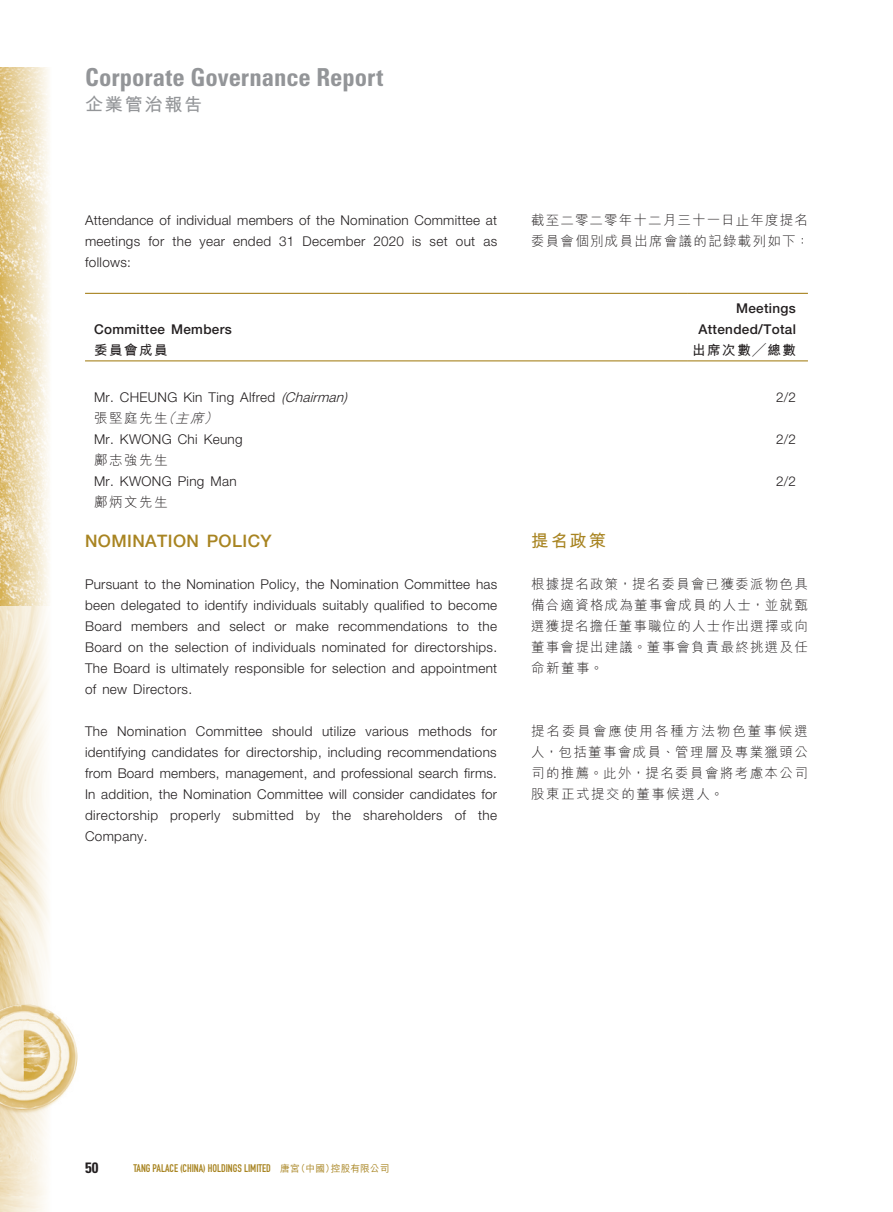
<style>
.page{position:relative;width:893px;height:1212px;background:#fff}
.page>*{position:absolute;margin:0;border:0;box-sizing:border-box;transform-origin:0 0}
.t1{font:700 condensed 24.75px "Univers LT Std";color:#939598}
.t2{font:700 18px "M Hei HK";letter-spacing:.105em;color:#939598}
._03_H1{font:500 17.25px "Helvetica Neue LT Std";letter-spacing:.025em;color:#a88421}
._03_H1-2{font:700 17.25px "M Hei HK";color:#a88421}
.t3{font:700 condensed 15px "Univers LT Std";color:#231f20}
._01_Body_Text{font:300 13.5px/21px "Helvetica Neue LT Std";letter-spacing:.025em;color:#231f20;text-align:justify}
._01_Body_Text-2{font:300 13.5px/21px "M Hei HK";letter-spacing:.095em;color:#231f20;text-align:justify}
._15_Table_Stub{font:300 13.5px "Helvetica Neue LT Std";letter-spacing:.025em;color:#231f20}
._01_Body_Text-3{font:500 13.5px "Helvetica Neue LT Std";letter-spacing:.025em;color:#231f20}
._15_Table_Stub-2{font:300 13.5px "M Hei HK";letter-spacing:.115em;color:#231f20}
._15_Table_Stub-3{font:500 13.5px "Helvetica Neue LT Std";letter-spacing:.025em;color:#231f20}
._01_Body_Text-4{font:700 13.5px "M Hei HK";letter-spacing:.115em;color:#231f20}
._15_Table_Stub-4{font:700 13.5px "M Hei HK";letter-spacing:.115em;color:#231f20}
.t4{font:10.95px "DIN Engschrift Std";color:#a88421}
.s1{font-style:italic}
.s2{font-family:"M Hei HK";font-weight:500;font-size:9.75px}
</style>
<div class="page">
<img style="left:0;top:68px;width:49px;height:1144px">
<img style="left:0;top:948px;width:78px;height:224px">
<hr style="left:85px;top:293px;width:603px;height:1px;background:#a88421">
<hr style="left:688px;top:293px;width:120px;height:1px;background:#a88421">
<hr style="left:85px;top:360px;width:603px;height:1px;background:#a88421">
<hr style="left:688px;top:360px;width:120px;height:1px;background:#a88421">
<h1 class="t1" style="left:85px;top:62px;width:300px">Corporate Governance Report</h1>
<h2 class="t2" style="left:85px;top:91px;width:118px">企業管治報告</h2>
<p class="_01_Body_Text" style="left:85px;top:209px;width:414px">Attendance of individual members of the Nomination Committee at meetings for the year ended 31 December 2020 is set out as follows:</p>
<p class="_15_Table_Stub-3" style="left:94px;top:321px;width:139px">Committee Members</p>
<p class="_01_Body_Text-2" style="left:531px;top:209px;width:280px">截至二零二零年十二月三十一日止年度提名委員會個別成員出席會議的記錄載列如下：</p>
<p class="_01_Body_Text-3" style="left:736px;top:300px;width:61px">Meetings</p>
<p class="_01_Body_Text-3" style="left:698px;top:321px;width:99px">Attended/Total</p>
<p class="_15_Table_Stub-4" style="left:94px;top:340px;width:75px">委員會成員</p>
<p class="_01_Body_Text-4" style="left:692px;top:340px;width:105px">出席次數╱總數</p>
<p class="_15_Table_Stub" style="left:94px;top:389px;width:255px">Mr. CHEUNG Kin Ting Alfred <span class="s1">(Chairman)</span></p>
<p class="_01_Body_Text" style="left:776px;top:386px;width:21px">2/2</p>
<p class="_15_Table_Stub-2" style="left:94px;top:408px;width:130px">張堅庭先生<span class="s1">（主席）</span></p>
<p class="_15_Table_Stub" style="left:94px;top:431px;width:150px">Mr. KWONG Chi Keung</p>
<p class="_01_Body_Text" style="left:776px;top:428px;width:21px">2/2</p>
<p class="_15_Table_Stub-2" style="left:94px;top:450px;width:75px">鄺志強先生</p>
<p class="_15_Table_Stub" style="left:94px;top:473px;width:144px">Mr. KWONG Ping Man</p>
<p class="_01_Body_Text" style="left:776px;top:470px;width:21px">2/2</p>
<p class="_15_Table_Stub-2" style="left:94px;top:492px;width:75px">鄺炳文先生</p>
<p class="_03_H1" style="left:85px;top:531px;width:188px">NOMINATION POLICY</p>
<p class="_01_Body_Text" style="left:85px;top:573px;width:414px">Pursuant to the Nomination Policy, the Nomination Committee has been delegated to identify individuals suitably qualified to become Board members and select or make recommendations to the Board on the selection of individuals nominated for directorships.<br>The Board is ultimately responsible for selection and appointment of new Directors.</p>
<p class="_01_Body_Text" style="left:85px;top:720px;width:414px">The Nomination Committee should utilize various methods for identifying candidates for directorship, including recommendations from Board members, management, and professional search firms.<br>In addition, the Nomination Committee will consider candidates for directorship properly submitted by the shareholders of the Company.</p>
<p class="_03_H1-2" style="left:531px;top:528px;width:76px">提名政策</p>
<p class="_01_Body_Text-2" style="left:531px;top:573px;width:278px">根據提名政策，提名委員會已獲委派物色具備合適資格成為董事會成員的人士，並就甄選獲提名擔任董事職位的人士作出選擇或向董事會提出建議。董事會負責最終挑選及任命新董事。</p>
<p class="_01_Body_Text-2" style="left:531px;top:720px;width:278px">提名委員會應使用各種方法物色董事候選人，包括董事會成員、管理層及專業獵頭公司的推薦。此外，提名委員會將考慮本公司股東正式提交的董事候選人。</p>
<p class="t3" style="left:85px;top:1159px;width:15px">50</p>
<p class="t4" style="left:134px;top:1162px;width:257px">TANG PALACE (CHINA) HOLDINGS LIMITED <span class="s2">唐宮（中國）控股有限公司</span></p>
</div>
